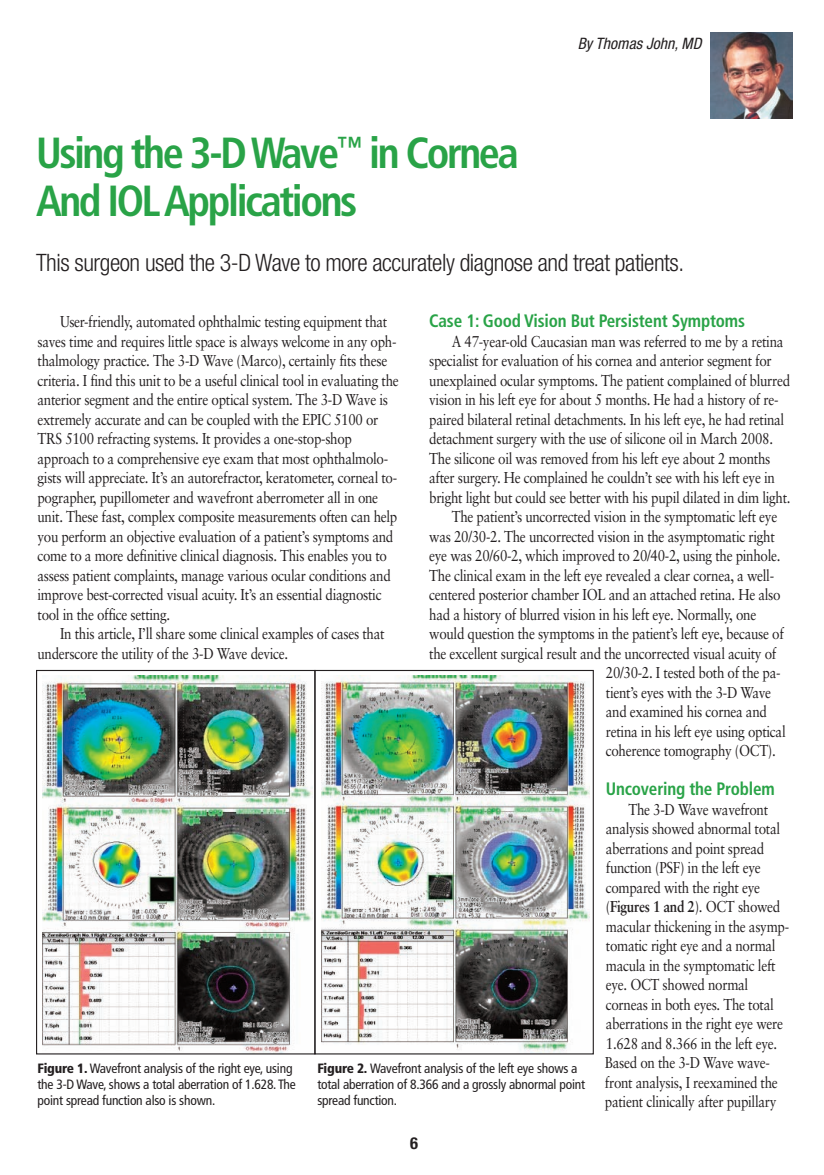
<style>
.page{position:relative;width:824px;height:1175px;background:#fff}
.page>*{position:absolute;margin:0;border:0;box-sizing:border-box;transform-origin:0 0}
.t1{font:700 condensed 43.5px/48px "Frutiger";letter-spacing:-.06em;color:#29a347}
.t2{font:300 condensed 24px "Helvetica Neue";letter-spacing:-.02em;color:#231f20}
.t3{font:700 condensed 18px "Frutiger";letter-spacing:-.01em;color:#29a347;scale:.95 1}
.t4{font:700 condensed 16.5px "Helvetica Neue";color:#231f20}
.t5{font:15.75px/19.5px "Sabon";letter-spacing:-.025em;color:#231f20;scale:.85 1}
.t6{font:italic condensed 15.75px "Helvetica Neue";letter-spacing:.005em;color:#231f20}
.t7{font:condensed 13.5px/16.2px "Frutiger";letter-spacing:-.015em;color:#231f20}
.s1{font-weight:700}
.s2{font-weight:900}
</style>
<div class="page">
<img style="left:710px;top:32px;width:82px;height:87px">
<img style="left:43px;top:675px;width:270px;height:377px">
<div style="left:36px;top:670px;width:279px;height:384px;border:1px solid #231f20"></div>
<img style="left:321px;top:675px;width:268px;height:377px">
<div style="left:314px;top:670px;width:280px;height:384px;border:1px solid #231f20"></div>
<p class="t6" style="left:577px;top:37px;width:125px">By Thomas John, MD</p>
<h1 class="t1" style="left:36px;top:132px;width:484px">Using the 3-DWave<sup>™</sup> in Cornea<br>And IOLApplications</h1>
<h2 class="t2" style="left:36px;top:254px;width:649px">This surgeon used the 3-D Wave to more accurately diagnose and treat patients.</h2>
<p class="t3" style="left:429px;top:314px;width:334px">Case 1: Good Vision But Persistent Symptoms</p>
<p class="t5" style="left:452px;top:333px;width:392px">A 47-year-old Caucasian man was referred to me by a retina</p>
<p class="t5" style="left:429px;top:352px;width:404px">specialist for evaluation of his cornea and anterior segment for</p>
<p class="t5" style="left:429px;top:372px;width:426px">unexplained ocular symptoms. The patient complained of blurred</p>
<p class="t5" style="left:429px;top:391px;width:412px">vision in his left eye for about 5 months. He had a history of re-</p>
<p class="t5" style="left:429px;top:411px;width:419px">paired bilateral retinal detachments. In his left eye, he had retinal</p>
<p class="t5" style="left:429px;top:430px;width:406px">detachment surgery with the use of silicone oil in March 2008.</p>
<p class="t5" style="left:429px;top:450px;width:403px">The silicone oil was removed from his left eye about 2 months</p>
<p class="t5" style="left:429px;top:469px;width:408px">after surgery. He complained he couldn’t see with his left eye in</p>
<p class="t5" style="left:429px;top:489px;width:426px">bright light but could see better with his pupil dilated in dim light.</p>
<p class="t5" style="left:452px;top:508px;width:384px">The patient’s uncorrected vision in the symptomatic left eye</p>
<p class="t5" style="left:429px;top:528px;width:408px">was 20/30-2. The uncorrected vision in the asymptomatic right</p>
<p class="t5" style="left:429px;top:547px;width:415px">eye was 20/60-2, which improved to 20/40-2, using the pinhole.</p>
<p class="t5" style="left:429px;top:567px;width:407px">The clinical exam in the left eye revealed a clear cornea, a well-</p>
<p class="t5" style="left:429px;top:586px;width:415px">centered posterior chamber IOL and an attached retina. He also</p>
<p class="t5" style="left:429px;top:606px;width:386px">had a history of blurred vision in his left eye. Normally, one</p>
<p class="t5" style="left:429px;top:625px;width:418px">would question the symptoms in the patient’s left eye, because of</p>
<p class="t5" style="left:429px;top:645px;width:410px">the excellent surgical result and the uncorrected visual acuity of</p>
<p class="t5" style="left:605px;top:664px;width:207px">20/30-2. I tested both of the pa-</p>
<p class="t5" style="left:605px;top:684px;width:196px">tient’s eyes with the 3-D Wave</p>
<p class="t5" style="left:605px;top:703px;width:191px">and examined his cornea and</p>
<p class="t5" style="left:605px;top:722px;width:213px">retina in his left eye using optical</p>
<p class="t5" style="left:605px;top:742px;width:201px">coherence tomography (OCT).</p>
<p class="t3" style="left:606px;top:782px;width:179px">Uncovering the Problem</p>
<p class="t5" style="left:605px;top:801px;width:218px;text-indent:23px">The 3-D Wave wavefront analysis showed abnormal total aberrations and point spread function (PSF) in the left eye compared with the right eye (<span class="s1">Figures 1 and 2</span>). OCT showed macular thickening in the asymp&shy;tomatic right eye and a normal macula in the symptomatic left eye. OCT showed normal corneas in both eyes. The total aberrations in the right eye were<br>1.628 and 8.366 in the left eye.<br>Based on the 3-D Wave wave&shy;front analysis, I reexamined the patient clinically after pupillary</p>
<p class="t5" style="left:37px;top:313px;width:426px;text-indent:23px">User-friendly, automated ophthalmic testing equipment that saves time and requires little space is always welcome in any oph&shy;thalmology practice. The 3-D Wave (Marco), certainly fits these criteria. I find this unit to be a useful clinical tool in evaluating the anterior segment and the entire optical system. The 3-D Wave is extremely accurate and can be coupled with the EPIC 5100 or TRS 5100 refracting systems. It provides a one-stop-shop approach to a comprehensive eye exam that most ophthalmolo&shy;gists will appreciate. It’s an autorefractor, keratometer, corneal to&shy;pographer, pupillometer and wavefront aberrometer all in one unit. These fast, complex composite measurements often can help you perform an objective evaluation of a patient’s symptoms and come to a more definitive clinical diagnosis. This enables you to assess patient complaints, manage various ocular conditions and improve best-corrected visual acuity. It’s an essential diagnostic tool in the office setting.</p>
<p class="t5" style="left:37px;top:625px;width:410px;text-indent:23px">In this article, I’ll share some clinical examples of cases that underscore the utility of the 3-D Wave device.</p>
<p class="t7" style="left:38px;top:1060px;width:260px"><span class="s2">Figure 1.</span> Wavefront analysis of the right eye, using the 3-D Wave, shows a total aberration of 1.628.The point spread function also is shown.</p>
<p class="t7" style="left:317px;top:1060px;width:269px"><span class="s2">Figure 2.</span> Wavefront analysis of the left eye shows a total aberration of 8.366 and a grossly abnormal point spread function.</p>
<p class="t4" style="left:410px;top:1137px;width:9px">6</p>
</div>
